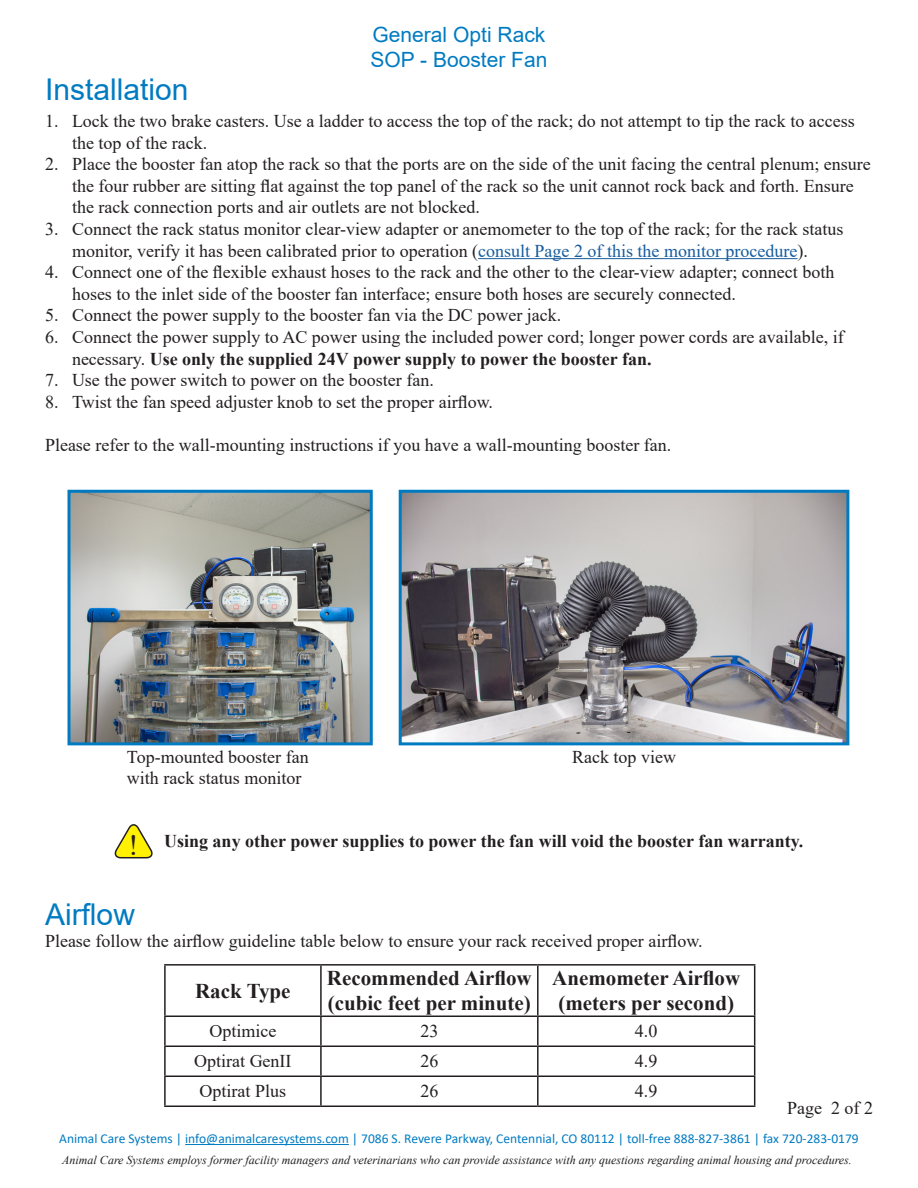
<style>
.page{position:relative;width:918px;height:1188px;background:#fff}
.page>*{position:absolute;margin:0;border:0;box-sizing:border-box;transform-origin:0 0}
.t1{font:30px "Arial";color:#007bc2}
.t2{font:30px "Times New Roman";color:#231f20}
.t3{font:700 21px "Times New Roman";color:#231f20}
.t4{font:21px "Arial";color:#007bc2}
.t5{font:18px/21.6px "Times New Roman";color:#231f20}
.t6{font:700 18px "Times New Roman";color:#231f20}
.t7{font:13.5px "Calibri";color:#007bc2}
.t8{font:italic 12px "Times New Roman";color:#231f20}
.s1{color:#175d9e}
.s2{font-weight:700}
</style>
<div class="page">
<hr style="left:185px;top:1144px;width:164px;height:1px;background:#007bc2">
<hr style="left:164px;top:964px;width:157px;height:2px;background:#231f20">
<hr style="left:164px;top:966px;width:2px;height:50px;background:#231f20">
<hr style="left:321px;top:964px;width:217px;height:2px;background:#231f20">
<hr style="left:320px;top:966px;width:2px;height:50px;background:#231f20">
<hr style="left:538px;top:964px;width:217px;height:2px;background:#231f20">
<hr style="left:537px;top:966px;width:2px;height:50px;background:#231f20">
<hr style="left:754px;top:966px;width:1px;height:50px;background:#231f20">
<hr style="left:164px;top:1016px;width:157px;height:1px;background:#231f20">
<hr style="left:164px;top:1017px;width:2px;height:29px;background:#231f20">
<hr style="left:321px;top:1016px;width:217px;height:1px;background:#231f20">
<hr style="left:320px;top:1017px;width:2px;height:29px;background:#231f20">
<hr style="left:538px;top:1016px;width:217px;height:1px;background:#231f20">
<hr style="left:537px;top:1017px;width:2px;height:29px;background:#231f20">
<hr style="left:164px;top:1046px;width:157px;height:1px;background:#231f20">
<hr style="left:164px;top:1047px;width:2px;height:29px;background:#231f20">
<hr style="left:321px;top:1046px;width:217px;height:1px;background:#231f20">
<hr style="left:320px;top:1047px;width:2px;height:29px;background:#231f20">
<hr style="left:538px;top:1046px;width:217px;height:1px;background:#231f20">
<hr style="left:537px;top:1047px;width:2px;height:29px;background:#231f20">
<hr style="left:164px;top:1076px;width:157px;height:1px;background:#231f20">
<hr style="left:164px;top:1077px;width:2px;height:29px;background:#231f20">
<hr style="left:321px;top:1076px;width:217px;height:1px;background:#231f20">
<hr style="left:320px;top:1077px;width:2px;height:29px;background:#231f20">
<hr style="left:538px;top:1076px;width:217px;height:1px;background:#231f20">
<hr style="left:537px;top:1077px;width:2px;height:29px;background:#231f20">
<svg style="left:754px;top:1017px;width:1px;height:89px"></svg>
<hr style="left:164px;top:1106px;width:157px;height:1px;background:#231f20">
<hr style="left:321px;top:1106px;width:217px;height:1px;background:#231f20">
<hr style="left:538px;top:1106px;width:217px;height:1px;background:#231f20">
<hr style="left:478px;top:258px;width:320px;height:1px;background:#175d9e">
<svg style="left:114px;top:824px;width:39px;height:35px"></svg>
<img style="left:72px;top:494px;width:297px;height:247px">
<div style="left:68px;top:490px;width:305px;height:255px;border:3px solid #007bc2"></div>
<img style="left:403px;top:494px;width:442px;height:247px">
<div style="left:399px;top:490px;width:450px;height:255px;border:3px solid #007bc2"></div>
<p class="t1" style="left:45px;top:69px;width:145px">Installation</p>
<p class="t4" style="left:373px;top:20px;width:174px">General Opti Rack</p>
<p class="t4" style="left:370px;top:45px;width:179px">SOP - Booster Fan</p>
<p class="t5" style="left:72px;top:110px;width:784px;text-indent:-27px">1. Lock the two brake casters. Use a ladder to access the top of the rack; do not attempt to tip the rack to access the top of the rack.</p>
<p class="t5" style="left:72px;top:153px;width:800px;text-indent:-27px">2. Place the booster fan atop the rack so that the ports are on the side of the unit facing the central plenum; ensure the four rubber are sitting flat against the top panel of the rack so the unit cannot rock back and forth. Ensure the rack connection ports and air outlets are not blocked.</p>
<p class="t5" style="left:45px;top:218px;width:800px;text-align:center">3. Connect the rack status monitor clear-view adapter or anemometer to the top of the rack; for the rack status monitor, verify it has been calibrated prior to operation (<span class="s1">consult Page 2 of this the monitor procedure</span>).</p>
<p class="t5" style="left:72px;top:261px;width:764px;text-indent:-27px">4. Connect one of the flexible exhaust hoses to the rack and the other to the clear-view adapter; connect both hoses to the inlet side of the booster fan interface; ensure both hoses are securely connected.</p>
<p class="t5" style="left:45px;top:304px;width:518px">5. Connect the power supply to the booster fan via the DC power jack.</p>
<p class="t5" style="left:72px;top:326px;width:773px;text-indent:-27px">6. Connect the power supply to AC power using the included power cord; longer power cords are available, if necessary. <span class="s2">Use only the supplied 24V power supply to power the booster fan.</span></p>
<p class="t5" style="left:45px;top:369px;width:390px">7. Use the power switch to power on the booster fan.</p>
<p class="t5" style="left:45px;top:390px;width:449px">8. Twist the fan speed adjuster knob to set the proper airflow.</p>
<p class="t5" style="left:45px;top:434px;width:628px">Please refer to the wall-mounting instructions if you have a wall-mounting booster fan.</p>
<p class="t5" style="left:127px;top:745px;width:183px">Top-mounted booster fan with rack status monitor</p>
<p class="t5" style="left:572px;top:745px;width:105px">Rack top view</p>
<p class="t2" style="left:129px;top:823px;width:11px">!</p>
<p class="t1" style="left:45px;top:893px;width:91px">Airflow</p>
<p class="t6" style="left:164px;top:828px;width:641px">Using any other power supplies to power the fan will void the booster fan warranty.</p>
<p class="t5" style="left:45px;top:929px;width:659px">Please follow the airflow guideline table below to ensure your rack received proper airflow.</p>
<p class="t3" style="left:195px;top:975px;width:97px">Rack Type</p>
<p class="t3" style="left:327px;top:963px;width:206px">Recommended Airflow</p>
<p class="t3" style="left:328px;top:988px;width:205px">(cubic feet per minute)</p>
<p class="t3" style="left:552px;top:963px;width:189px">Anemometer Airflow</p>
<p class="t3" style="left:558px;top:988px;width:177px">(meters per second)</p>
<p class="t5" style="left:209px;top:1020px;width:68px">Optimice</p>
<p class="t5" style="left:420px;top:1020px;width:19px">23</p>
<p class="t5" style="left:635px;top:1020px;width:24px">4.0</p>
<p class="t5" style="left:194px;top:1050px;width:99px">Optirat GenII</p>
<p class="t5" style="left:420px;top:1050px;width:19px">26</p>
<p class="t5" style="left:635px;top:1050px;width:24px">4.9</p>
<p class="t5" style="left:200px;top:1080px;width:88px">Optirat Plus</p>
<p class="t5" style="left:420px;top:1080px;width:19px">26</p>
<p class="t5" style="left:635px;top:1080px;width:24px">4.9</p>
<p class="t5" style="left:787px;top:1097px;width:87px">Page 2 of 2</p>
<p class="t8" style="left:62px;top:1152px;width:791px">Animal Care Systems employs former facility managers and veterinarians who can provide assistance with any questions regarding animal housing and procedures.</p>
<p class="t7" style="left:59px;top:1129px;width:801px">Animal Care Systems | info@animalcaresystems.com | 7086 S. Revere Parkway, Centennial, CO 80112 | toll-free 888-827-3861 | fax 720-283-0179</p>
</div>
